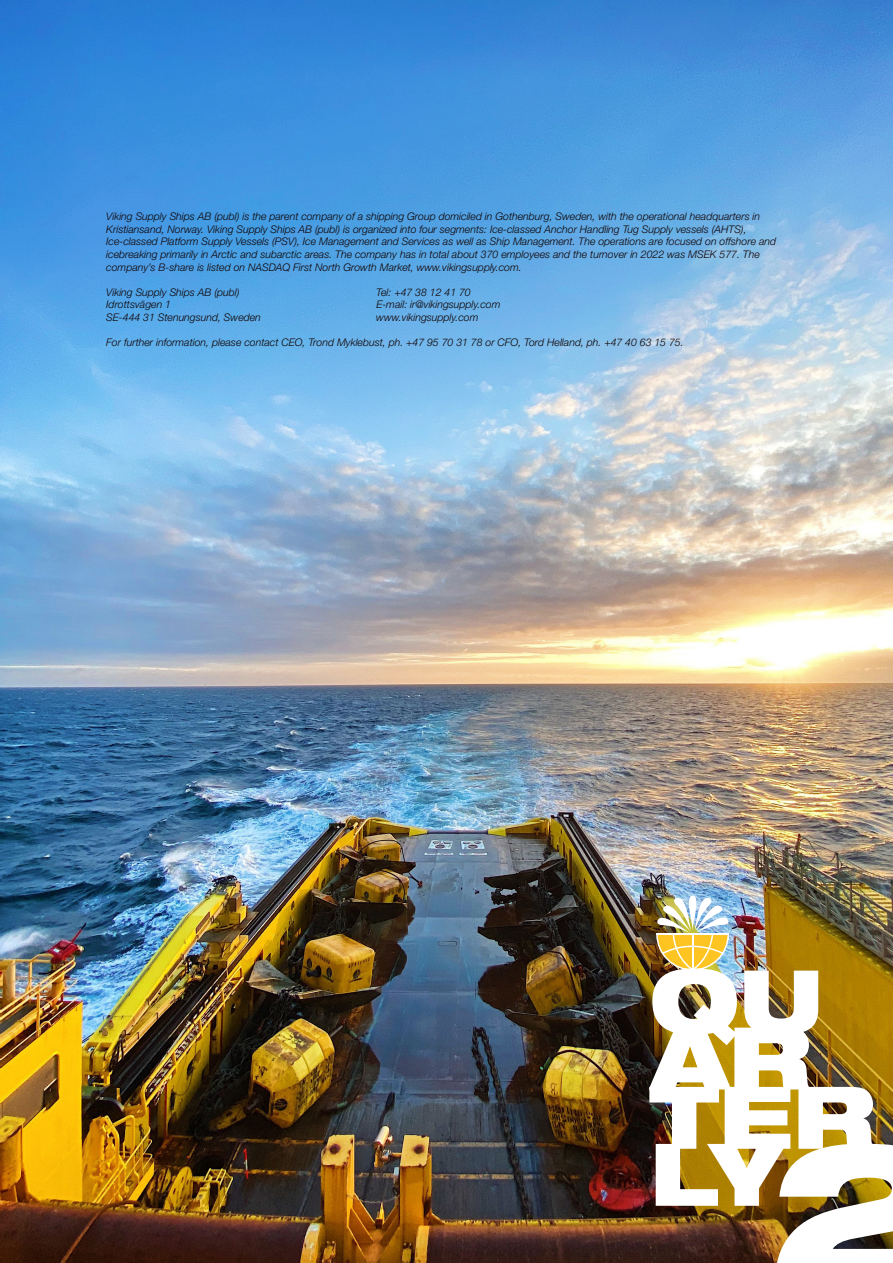
<style>
.page{position:relative;width:893px;height:1263px;background:#fff}
.page>*{position:absolute;margin:0;border:0;box-sizing:border-box;transform-origin:0 0}
.t1{font:900 expanded 195.6px "Helvetica Neue LT Std";color:#fff}
.t2{font:900 expanded 86.7px "Helvetica Neue LT Std";color:#fff}
.t3{font:italic 300 10.5px/12.6px "Helvetica Neue LT Std";color:#100101}
</style>
<div class="page">
<img style="left:0;top:0;width:893px;height:1263px">
<img style="left:656px;top:893px;width:73px;height:78px">
<p class="t3" style="left:106px;top:210px;width:671px">Viking Supply Ships AB (publ) is the parent company of a shipping Group domiciled in Gothenburg, Sweden, with the operational headquarters in Kristiansand, Norway. Viking Supply Ships AB (publ) is organized into four segments: Ice-classed Anchor Handling Tug Supply vessels (AHTS), Ice-classed Platform Supply Vessels (PSV), Ice Management and Services as well as Ship Management. The operations are focused on offshore and icebreaking primarily in Arctic and subarctic areas. The company has in total about 370 employees and the turnover in 2022 was MSEK 577. The company’s B-share is listed on NASDAQ First North Growth Market, www.vikingsupply.com.</p>
<p class="t3" style="left:106px;top:286px;width:135px">Viking Supply Ships AB (publ)</p>
<p class="t3" style="left:376px;top:286px;width:96px">Tel: +47 38 12 41 70</p>
<p class="t3" style="left:106px;top:298px;width:66px">Idrottsvägen 1</p>
<p class="t3" style="left:376px;top:298px;width:126px">E-mail: ir@vikingsupply.com</p>
<p class="t3" style="left:106px;top:311px;width:156px">SE-444 31 Stenungsund, Sweden</p>
<p class="t3" style="left:376px;top:311px;width:104px">www.vikingsupply.com</p>
<p class="t3" style="left:106px;top:336px;width:579px">For further information, please contact CEO, Trond Myklebust, ph. +47 95 70 31 78 or CFO, Tord Helland, ph. +47 40 63 15 75.</p>
<h2 class="t2" style="left:650px;top:945px;width:175px">QU</h2>
<h2 class="t2" style="left:651px;top:1002px;width:162px">AR</h2>
<h2 class="t2" style="left:650px;top:1061px;width:228px">TER</h2>
<h1 class="t1" style="left:769px;top:1085px;width:190px">2</h1>
<h2 class="t2" style="left:650px;top:1118px;width:135px">LY</h2>
</div>
